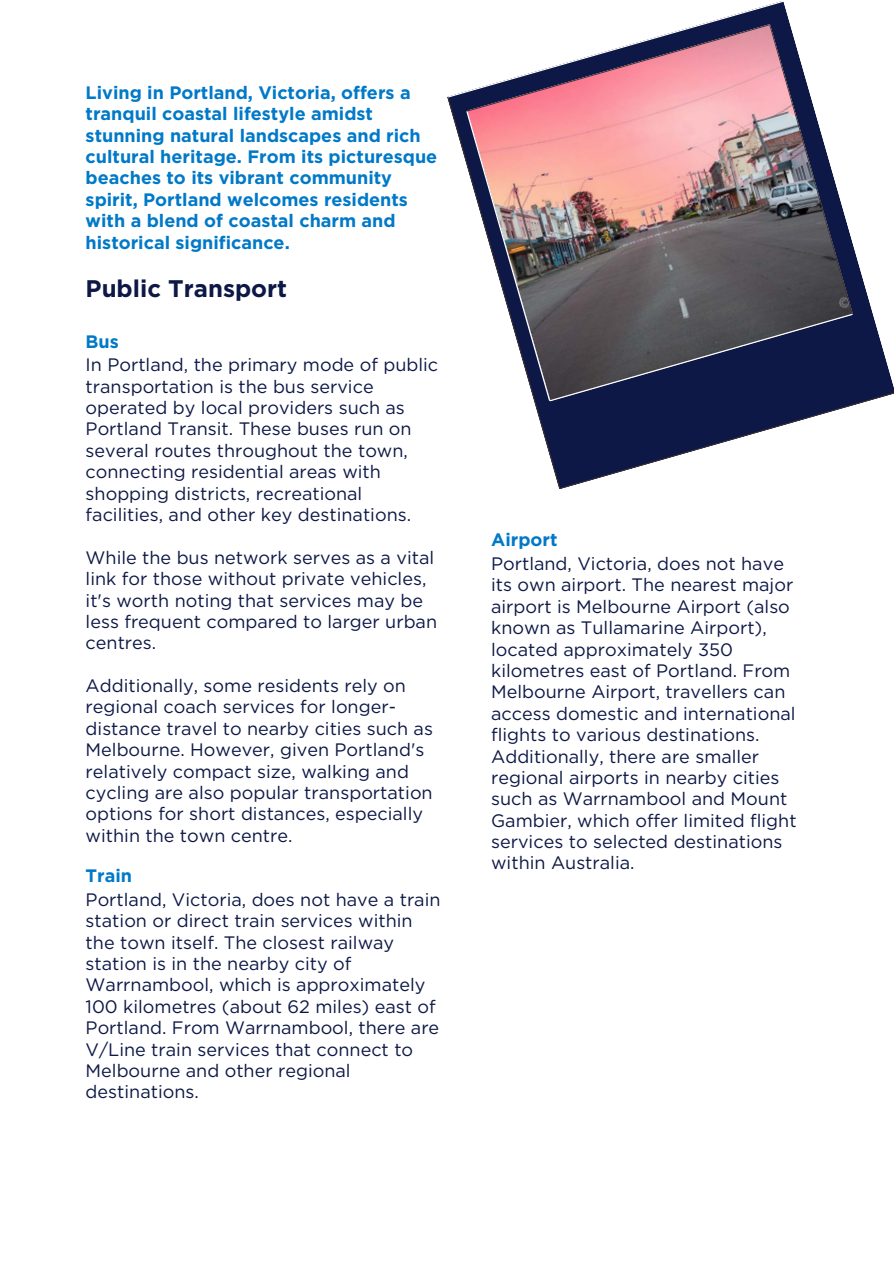
<style>
.page{position:relative;width:894px;height:1264px;background:#fff}
.page>*{position:absolute;margin:0;border:0;box-sizing:border-box;transform-origin:0 0}
.t1{font:700 24px "Gotham";color:#0d1846}
.t2{font:18px/21.3px "Gotham";color:#0d1846}
.t3{font:700 18px/21.3px "Gotham";color:#0079c8}
</style>
<div class="page">
<svg style="left:534px;top:401px;width:334px;height:88px"></svg>
<svg style="left:447px;top:1px;width:446px;height:400px"></svg>
<h1 class="t3" style="left:86px;top:83px;width:353px">Living in Portland, Victoria, offers a tranquil coastal lifestyle amidst stunning natural landscapes and rich cultural heritage. From its picturesque beaches to its vibrant community spirit, Portland welcomes residents with a blend of coastal charm and historical significance.</h1>
<p class="t1" style="left:86px;top:278px;width:203px">Public Transport</p>
<p class="t3" style="left:86px;top:331px;width:35px">Bus</p>
<p class="t2" style="left:86px;top:354px;width:354px">In Portland, the primary mode of public transportation is the bus service operated by local providers such as Portland Transit. These buses run on several routes throughout the town, connecting residential areas with shopping districts, recreational facilities, and other key destinations.</p>
<p class="t2" style="left:86px;top:546px;width:353px">While the bus network serves as a vital link for those without private vehicles, it's worth noting that services may be less frequent compared to larger urban centres.</p>
<p class="t2" style="left:86px;top:675px;width:349px">Additionally, some residents rely on regional coach services for longer&shy;distance travel to nearby cities such as Melbourne. However, given Portland's relatively compact size, walking and cycling are also popular transportation options for short distances, especially within the town centre.</p>
<p class="t3" style="left:86px;top:866px;width:48px">Train</p>
<p class="t2" style="left:86px;top:888px;width:356px">Portland, Victoria, does not have a train station or direct train services within the town itself. The closest railway station is in the nearby city of Warrnambool, which is approximately 100 kilometres (about 62 miles) east of Portland. From Warrnambool, there are V/Line train services that connect to Melbourne and other regional destinations.</p>
<p class="t3" style="left:491px;top:530px;width:68px">Airport</p>
<p class="t2" style="left:491px;top:553px;width:307px">Portland, Victoria, does not have its own airport. The nearest major airport is Melbourne Airport (also known as Tullamarine Airport), located approximately 350 kilometres east of Portland. From<br>Melbourne Airport, travellers can access domestic and international flights to various destinations.<br>Additionally, there are smaller regional airports in nearby cities such as Warrnambool and Mount<br>Gambier, which offer limited flight services to selected destinations within Australia.</p>
</div>
